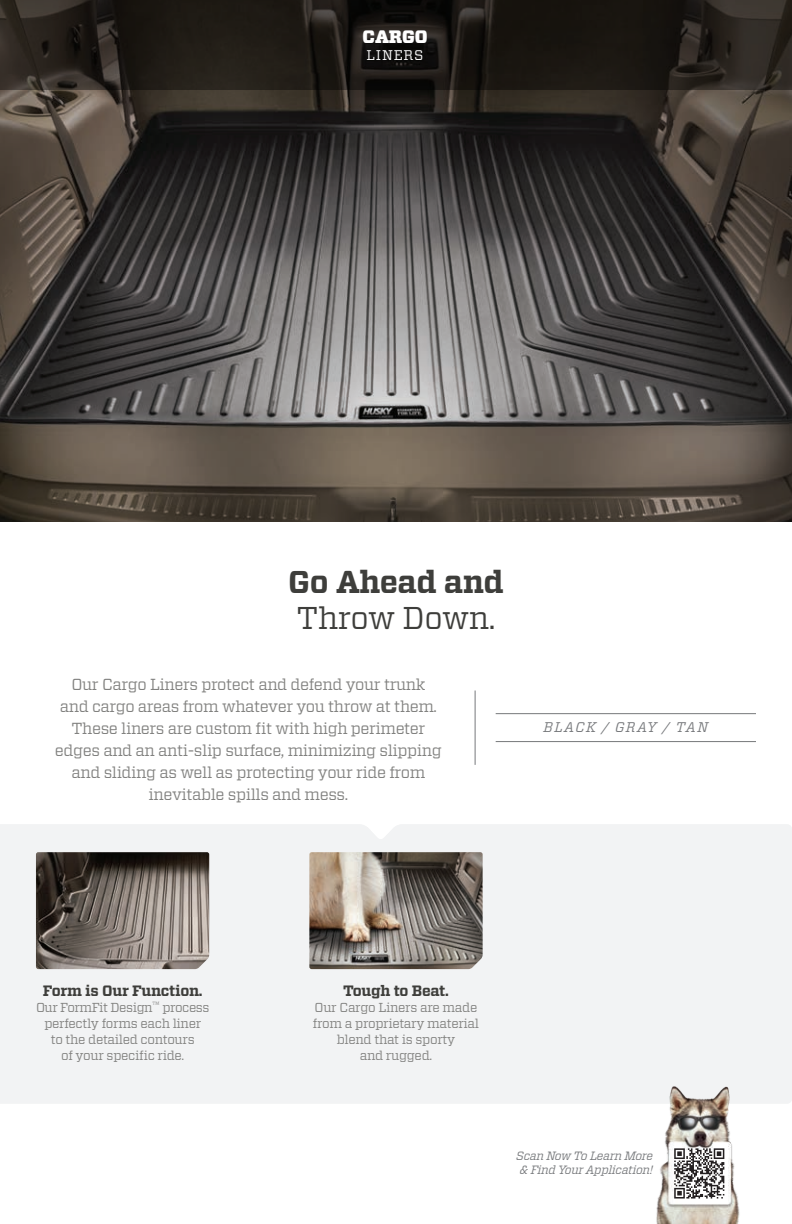
<style>
.page{position:relative;width:792px;height:1224px;background:#fff}
.page>*{position:absolute;margin:0;border:0;box-sizing:border-box;transform-origin:0 0}
.head_2021{font:700 31.6px/36px "Vitesse";letter-spacing:-.015em;color:#3e3e3b}
.category_2021{font:900 18px "Vitesse";letter-spacing:-.005em;color:#fff}
.body_text_2021{font:16px/22px "Vitesse";letter-spacing:-.025em;color:#81817f;text-align:center}
.small_picture_head_2{font:700 15px "Vitesse";letter-spacing:-.02em;color:#3e3e3b}
.t1{font:italic 14px "Vitesse";letter-spacing:.1em;color:#76787b}
.category_2021-2{font:14px "Vitesse";letter-spacing:.05em;color:#fff}
.small_picture_body_t{font:13px/16px "Vitesse";letter-spacing:-.025em;color:#81817f;text-align:center}
.t2{font:italic 12px/14px "Vitesse";letter-spacing:-.025em;color:#76787b;text-align:center}
.s1{font-weight:400}
</style>
<div class="page">
<img style="left:0;top:90px;width:792px;height:432px">
<div style="left:0;top:824px;width:792px;height:280px;background:#f2f3f4"></div>
<img style="left:653px;top:1083px;width:103px;height:141px">
<svg style="left:674px;top:1148px;width:50px;height:51px"></svg>
<img style="left:36px;top:852px;width:173px;height:117px">
<img style="left:309px;top:852px;width:174px;height:117px">
<svg style="left:0;top:0;width:792px;height:90px;fill:#1e1914"></svg>
<hr style="left:475px;top:691px;width:1px;height:74px;background:#76787b">
<hr style="left:496px;top:741px;width:260px;height:1px;background:#76787b">
<hr style="left:496px;top:713px;width:260px;height:1px;background:#76787b">
<p class="category_2021" style="left:363px;top:25px;width:67px">CARGO</p>
<p class="category_2021-2" style="left:367px;top:46px;width:58px">LINERS</p>
<p class="head_2021" style="left:288px;top:564px;width:217px">Go Ahead and<br><span class="s1">Throw Down.</span></p>
<p class="body_text_2021" style="left:55px;top:674px;width:388px">Our Cargo Liners protect and defend your trunk and cargo areas from whatever you throw at them.<br>These liners are custom fit with high perimeter edges and an anti-slip surface, minimizing slipping and sliding as well as protecting your ride from inevitable spills and mess.</p>
<p class="t1" style="left:544px;top:718px;width:166px">BLACK / GRAY / TAN</p>
<p class="small_picture_head_2" style="left:43px;top:980px;width:161px">Form is Our Function.</p>
<p class="small_picture_body_t" style="left:36px;top:999px;width:175px">Our FormFit Design<sup>™</sup> process perfectly forms each liner<br>to the detailed contours<br>of your specific ride.</p>
<p class="small_picture_head_2" style="left:343px;top:980px;width:107px">Tough to Beat.</p>
<p class="small_picture_body_t" style="left:313px;top:999px;width:168px">Our Cargo Liners are made from a proprietary material blend that is sporty<br>and rugged.</p>
<p class="t2" style="left:516px;top:1149px;width:138px">Scan Now To Learn More &amp; Find Your Application!</p>
</div>
